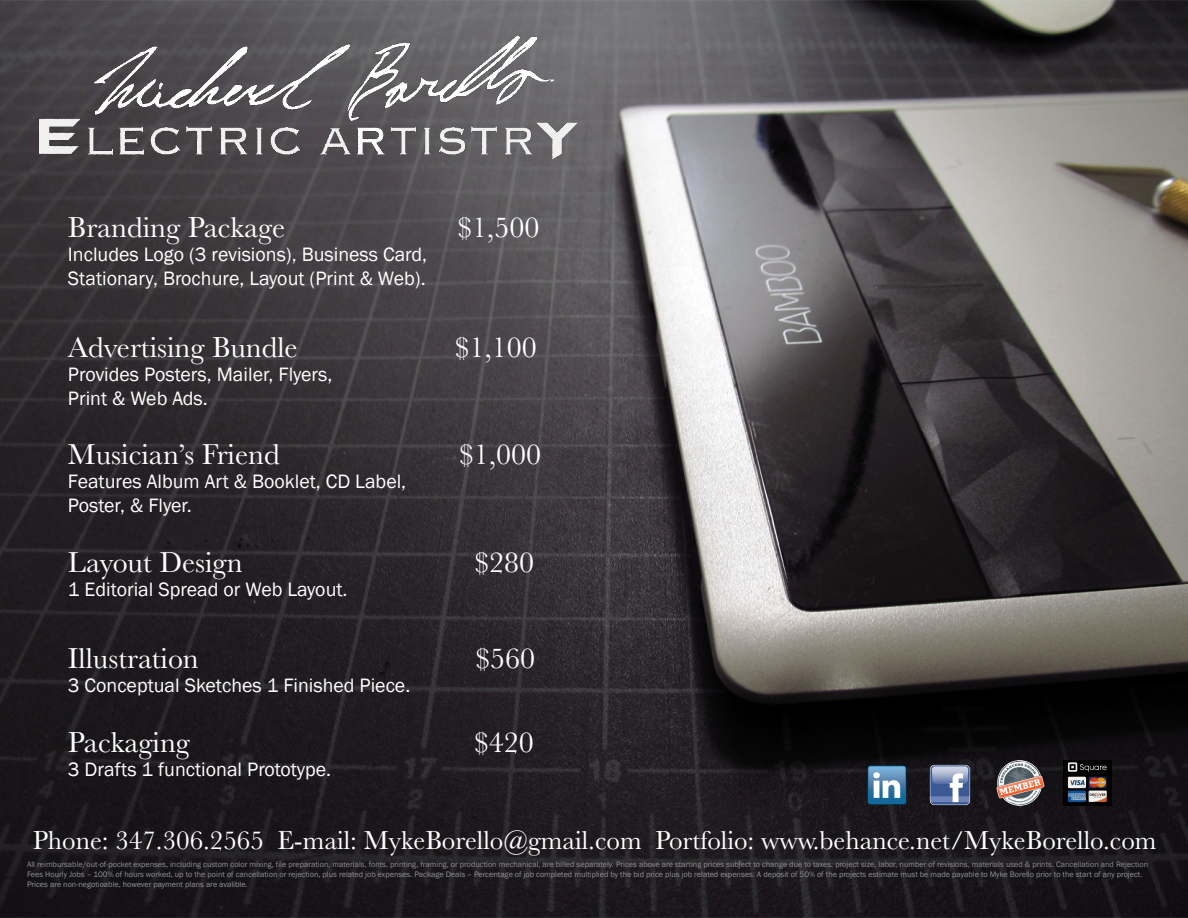
<style>
.page{position:relative;width:1188px;height:918px;background:#fff}
.page>*{position:absolute;margin:0;border:0;box-sizing:border-box;transform-origin:0 0}
.t1{font:30px "Baskerville";color:#fff}
.t2{font:27px "Baskerville";color:#fff}
.t3{font:19.8px/24px "Franklin Gothic";color:#fff}
.t4{font:8.1px/9.9px "Franklin Gothic";color:#939598}
</style>
<div class="page">
<img style="left:0;top:0;width:1188px;height:918px">
<img style="left:0;top:781px;width:1188px;height:123px">
<img style="left:1063px;top:761px;width:48px;height:45px">
<img style="left:997px;top:761px;width:48px;height:45px">
<img style="left:929px;top:763px;width:43px;height:44px">
<img style="left:861px;top:759px;width:52px;height:51px">
<img style="left:27px;top:27px;width:566px;height:140px">
<h1 class="t1" style="left:68px;top:208px;width:219px">Branding Package</h1>
<h1 class="t1" style="left:457px;top:208px;width:83px">$1,500</h1>
<h3 class="t3" style="left:68px;top:243px;width:361px">Includes Logo (3 revisions), Business Card,<br>Stationary, Brochure, Layout (Print &amp; Web).</h3>
<h1 class="t1" style="left:68px;top:328px;width:231px">Advertising Bundle</h1>
<h1 class="t1" style="left:455px;top:328px;width:83px">$1,100</h1>
<h3 class="t3" style="left:68px;top:362px;width:266px">Provides Posters, Mailer, Flyers,<br>Print &amp; Web Ads.</h3>
<h1 class="t1" style="left:68px;top:436px;width:213px">Musician’s Friend</h1>
<h1 class="t1" style="left:459px;top:436px;width:83px">$1,000</h1>
<h3 class="t3" style="left:68px;top:470px;width:340px">Features Album Art &amp; Booklet, CD Label,<br>Poster, &amp; Flyer.</h3>
<h1 class="t1" style="left:68px;top:543px;width:176px">Layout Design</h1>
<h1 class="t1" style="left:474px;top:543px;width:61px">$280</h1>
<h3 class="t3" style="left:68px;top:578px;width:281px">1 Editorial Spread or Web Layout.</h3>
<h1 class="t1" style="left:68px;top:639px;width:132px">Illustration</h1>
<h1 class="t1" style="left:476px;top:639px;width:61px">$560</h1>
<h3 class="t3" style="left:68px;top:674px;width:344px">3 Conceptual Sketches 1 Finished Piece.</h3>
<h1 class="t1" style="left:68px;top:723px;width:123px">Packaging</h1>
<h1 class="t1" style="left:474px;top:723px;width:61px">$420</h1>
<h3 class="t3" style="left:68px;top:757px;width:265px">3 Drafts 1 functional Prototype.</h3>
<h2 class="t2" style="left:33px;top:823px;width:1125px">Phone: 347.306.2565 E-mail: MykeBorello@gmail.com Portfolio: www.behance.net/MykeBorello.com</h2>
<p class="t4" style="left:27px;top:860px;width:1123px">All reimbursable/out-of-pocket expenses, including custom color mixing, file preparation, materials, fonts, printing, framing, or production mechanical, are billed separately. Prices above are starting prices subject to change due to taxes, project size, labor, number of revisions, materials used &amp; prints. Cancellation and Rejection<br>Fees Hourly Jobs – 100% of hours worked, up to the point of cancellation or rejection, plus related job expenses. Package Deals – Percentage of job completed multiplied by the bid price plus job related expenses. A deposit of 50% of the projects estimate must be made payable to Myke Borello prior to the start of any project.<br>Prices are non-negotioable, however payment plans are avalible.</p>
</div>
